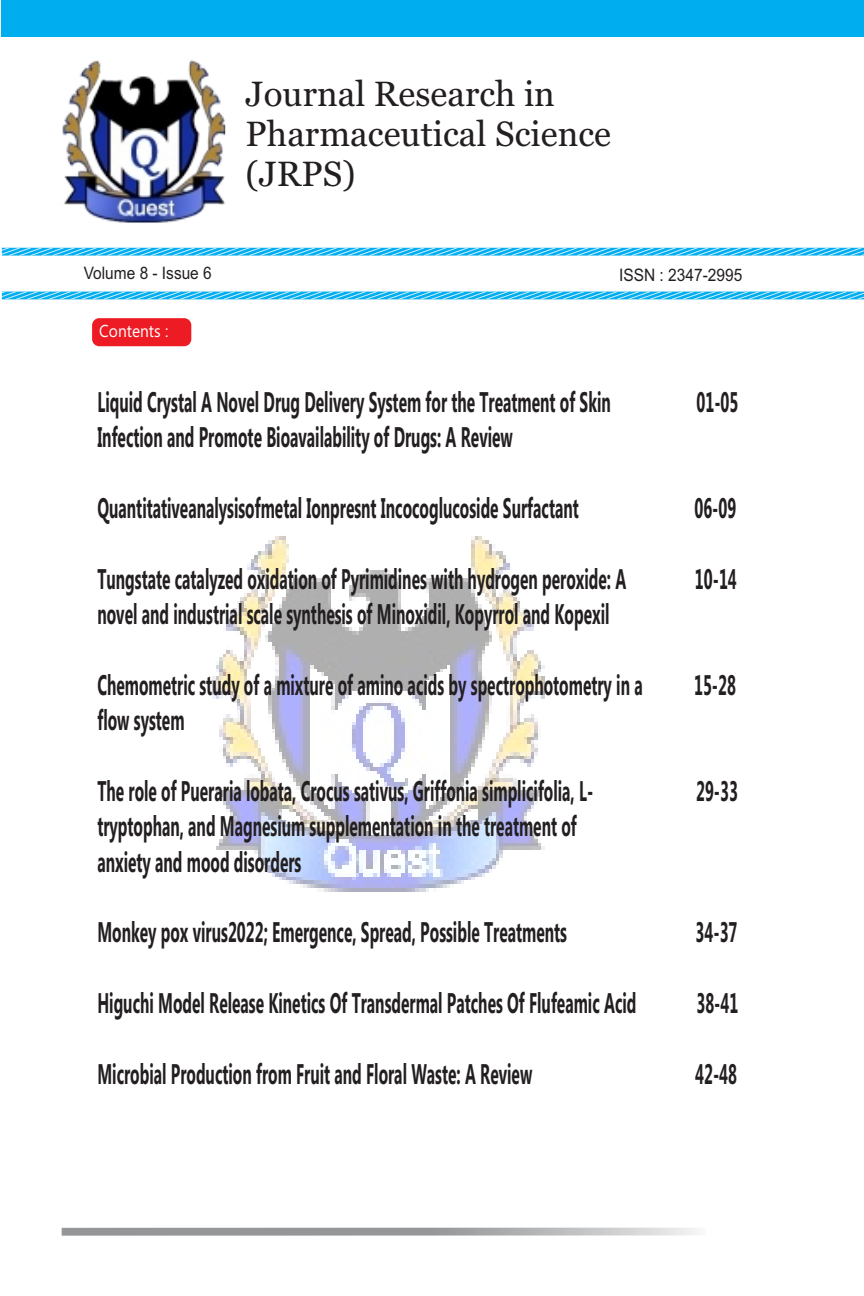
<style>
.page{position:relative;width:864px;height:1296px;background:#fff}
.page>*{position:absolute;margin:0;border:0;box-sizing:border-box;transform-origin:0 0}
.t1{font:35px/39.8px "Georgia";color:#231f20}
.t2{font:700 28.4px/35.4px "Ebrima";color:#231f20;scale:.55 1}
.t3{font:17.2px "Arial";color:#231f20;scale:.9 1}
.t4{font:17.2px "Ebrima";color:#fff;scale:.9 1}
</style>
<div class="page">
<div style="left:2px;top:0;width:862px;height:1296px;background:#00aeef"></div>
<div style="left:2px;top:293px;width:862px;height:1003px;background:#fff"></div>
<img style="left:212px;top:536px;width:333px;height:356px">
<div style="left:2px;top:37px;width:862px;height:262px;background:#fff"></div>
<div style="left:92px;top:318px;width:99px;height:28px;background:#ed1c24;border-radius:7px"></div>
<svg style="left:62px;top:1228px;width:635px;height:8px;background:#aaacad"></svg>
<svg style="left:1px;top:247px;width:863px;height:53px"></svg>
<img style="left:62px;top:60px;width:164px;height:163px">
<p class="t1" style="left:246px;top:77px;width:367px">Journal Research in<br>Pharmaceutical Science (JRPS)</p>
<p class="t3" style="left:84px;top:267px;width:144px">Volume 8 - Issue 6</p>
<p class="t3" style="left:619px;top:269px;width:138px">ISSN : 2347-2995</p>
<p class="t4" style="left:99px;top:325px;width:78px">Contents :</p>
<p class="t2" style="left:97px;top:387px;width:935px">Liquid Crystal A Novel Drug Delivery System for the Treatment of Skin</p>
<p class="t2" style="left:696px;top:387px;width:78px">01-05</p>
<p class="t2" style="left:97px;top:422px;width:757px">Infection and Promote Bioavailability of Drugs: A Review</p>
<p class="t2" style="left:97px;top:493px;width:877px">Quantitativeanalysisofmetal Ionpresnt Incocoglucoside Surfactant</p>
<p class="t2" style="left:694px;top:493px;width:78px">06-09</p>
<p class="t2" style="left:97px;top:564px;width:963px">Tungstate catalyzed oxidation of Pyrimidines with hydrogen peroxide: A</p>
<p class="t2" style="left:695px;top:564px;width:78px">10-14</p>
<p class="t2" style="left:97px;top:599px;width:933px">novel and industrial scale synthesis of Minoxidil, Kopyrrol and Kopexil</p>
<p class="t2" style="left:97px;top:670px;width:993px">Chemometric study of a mixture of amino acids by spectrophotometry in a</p>
<p class="t2" style="left:694px;top:670px;width:78px">15-28</p>
<p class="t2" style="left:97px;top:705px;width:160px">flow system</p>
<p class="t2" style="left:97px;top:776px;width:903px">The role of Pueraria lobata, Crocus sativus, Griffonia simplicifolia, L-</p>
<p class="t2" style="left:696px;top:776px;width:78px">29-33</p>
<p class="t2" style="left:97px;top:811px;width:873px">tryptophan, and Magnesium supplementation in the treatment of anxiety and mood disorders</p>
<p class="t2" style="left:97px;top:917px;width:855px">Monkey pox virus2022; Emergence, Spread, Possible Treatments</p>
<p class="t2" style="left:696px;top:917px;width:78px">34-37</p>
<p class="t2" style="left:97px;top:988px;width:982px">Higuchi Model Release Kinetics Of Transdermal Patches Of Flufeamic Acid</p>
<p class="t2" style="left:696px;top:988px;width:78px">38-41</p>
<p class="t2" style="left:97px;top:1059px;width:792px">Microbial Production from Fruit and Floral Waste: A Review</p>
<p class="t2" style="left:695px;top:1059px;width:78px">42-48</p>
</div>
